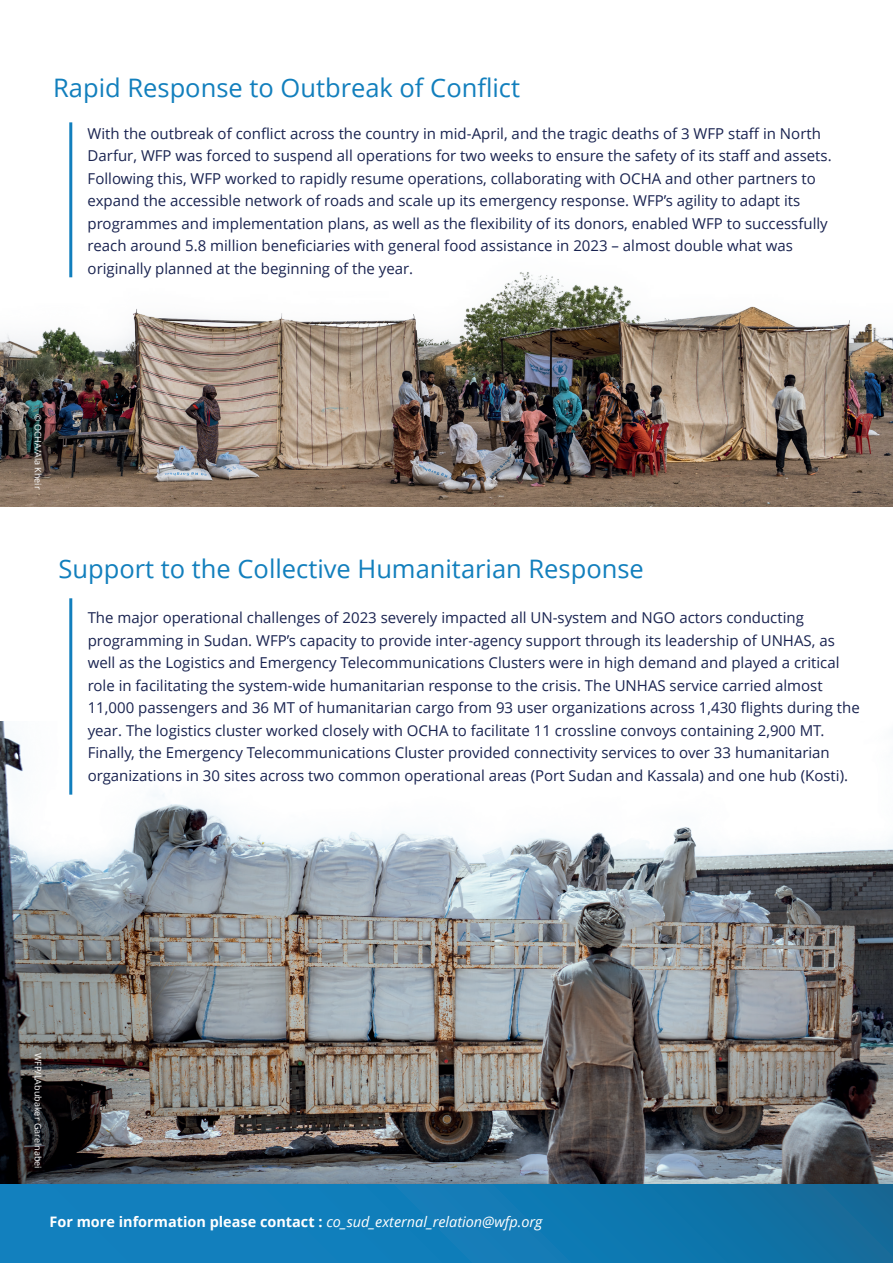
<style>
.page{position:relative;width:893px;height:1263px;background:#fff}
.page>*{position:absolute;margin:0;border:0;box-sizing:border-box;transform-origin:0 0}
.t1{font:25.5px "Open Sans";color:#127fbd}
.t2{font:15px/22.5px "Open Sans";color:#192350}
.t3{font:700 14.4px "Open Sans";color:#fff}
.t4{font:9px "Open Sans";color:#fff}
.s1{font-weight:400;font-style:italic}
</style>
<div class="page">
<img style="left:0;top:122px;width:893px;height:384px">
<img style="left:0;top:721px;width:893px;height:440px">
<img style="left:0;top:1161px;width:893px;height:23px">
<div style="left:0;top:1184px;width:893px;height:79px;background:linear-gradient(to right,#1284c6,#116fa1)"></div>
<hr style="left:69px;top:122px;width:3px;height:155px;background:#127fbd">
<hr style="left:69px;top:598px;width:3px;height:197px;background:#127fbd">
<h1 class="t1" style="left:53px;top:70px;width:468px">Rapid Response to Outbreak of Conflict</h1>
<p class="t2" style="left:88px;top:121px;width:746px">With the outbreak of conflict across the country in mid-April, and the tragic deaths of 3 WFP staff in North Darfur, WFP was forced to suspend all operations for two weeks to ensure the safety of its staff and assets.<br>Following this, WFP worked to rapidly resume operations, collaborating with OCHA and other partners to expand the accessible network of roads and scale up its emergency response. WFP’s agility to adapt its programmes and implementation plans, as well as the flexibility of its donors, enabled WFP to successfully reach around 5.8 million beneficiaries with general food assistance in 2023 – almost double what was originally planned at the beginning of the year.</p>
<p class="t4" style="left:44px;top:414px;width:77px;rotate:90deg">© OCHA/Ala Kheir</p>
<h1 class="t1" style="left:59px;top:551px;width:587px">Support to the Collective Humanitarian Response</h1>
<p class="t2" style="left:88px;top:606px;width:774px">The major operational challenges of 2023 severely impacted all UN-system and NGO actors conducting programming in Sudan. WFP’s capacity to provide inter-agency support through its leadership of UNHAS, as well as the Logistics and Emergency Telecommunications Clusters were in high demand and played a critical role in facilitating the system-wide humanitarian response to the crisis. The UNHAS service carried almost 11,000 passengers and 36 MT of humanitarian cargo from 93 user organizations across 1,430 flights during the year. The logistics cluster worked closely with OCHA to facilitate 11 crossline convoys containing 2,900 MT.<br>Finally, the Emergency Telecommunications Cluster provided connectivity services to over 33 humanitarian organizations in 30 sites across two common operational areas (Port Sudan and Kassala) and one hub (Kosti).</p>
<p class="t4" style="left:44px;top:1053px;width:117px;rotate:90deg">WFP/LAbubaker Garelnabei</p>
<p class="t3" style="left:50px;top:1211px;width:494px">For more information please contact : <span class="s1">co_sud_external_relation@wfp.org</span></p>
</div>
